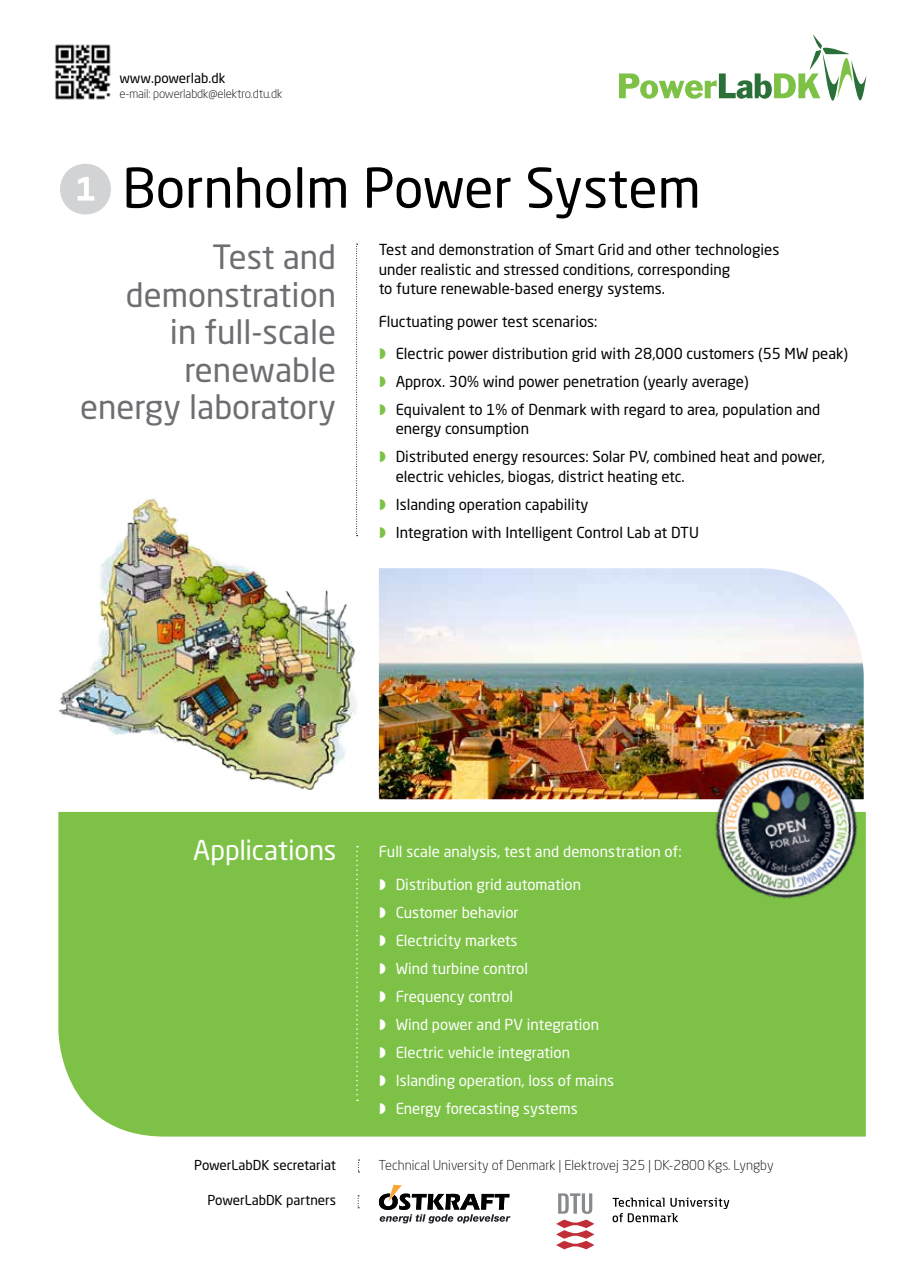
<style>
.page{position:relative;width:902px;height:1272px;background:#fff}
.page>*{position:absolute;margin:0;border:0;box-sizing:border-box;transform-origin:0 0}
.t1{font:54px "Neo Sans Std";color:#000}
.t2{font:33px/37.5px "Neo Sans Std";color:#6d6e71;text-align:right}
.t3{font:27px "Neo Sans Std";letter-spacing:-.005em;color:#fff}
.t4{font:15px/28px "Neo Sans Std";color:#000}
.t5{font:15px/28px "Neo Sans Std";color:#fff}
.t6{font:300 13.5px "Neo Sans Std";color:#000}
.t7{font:13.5px "Neo Sans Std";color:#000}
.t8{font:300 12px "Neo Sans Std";letter-spacing:-.01em;color:#000}
.s1{font-family:"Whitney Index Black Round Bd";color:#d1d3d4}
</style>
<div class="page">
<svg style="left:612px;top:1197px;width:117px;height:25px"></svg>
<svg style="left:558px;top:1193px;width:34px;height:20px"></svg>
<svg style="left:556px;top:1219px;width:38px;height:30px"></svg>
<svg style="left:379px;top:1184px;width:131px;height:39px"></svg>
<svg style="left:619px;top:34px;width:247px;height:67px"></svg>
<img style="left:55px;top:44px;width:56px;height:56px">
<div style="left:58px;top:812px;width:807px;height:324px;background:#7dc246"></div>
<svg style="left:356px;top:244px;width:1px;height:252px"></svg>
<svg style="left:356px;top:846px;width:2px;height:255px"></svg>
<img style="left:58px;top:497px;width:300px;height:293px">
<img style="left:379px;top:568px;width:484px;height:231px">
<img style="left:697px;top:738px;width:169px;height:176px">
<svg style="left:380px;top:878px;width:5px;height:11px"></svg>
<svg style="left:380px;top:906px;width:5px;height:11px"></svg>
<svg style="left:380px;top:934px;width:5px;height:11px"></svg>
<svg style="left:380px;top:962px;width:5px;height:11px"></svg>
<svg style="left:380px;top:990px;width:5px;height:11px"></svg>
<svg style="left:380px;top:1018px;width:5px;height:11px"></svg>
<svg style="left:380px;top:1046px;width:5px;height:11px"></svg>
<svg style="left:380px;top:1074px;width:5px;height:11px"></svg>
<svg style="left:380px;top:1102px;width:5px;height:11px"></svg>
<p class="t7" style="left:119px;top:70px;width:108px">www.powerlab.dk</p>
<p class="t8" style="left:119px;top:87px;width:165px">e-mail: powerlabdk@elektro.dtu.dk</p>
<h1 class="t1" style="left:58px;top:155px;width:644px"><span class="s1">1</span> Bornholm Power System</h1>
<h2 class="t2" style="left:80px;top:238px;width:257px">Test and demonstration<br>in full-scale renewable energy laboratory</h2>
<p class="t4" style="left:378px;top:240px;width:402px;line-height:19.5px">Test and demonstration of Smart Grid and other technologies under realistic and stressed conditions, corresponding<br>to future renewable-based energy systems.</p>
<p class="t4" style="left:395px;top:304px;width:454px;line-height:32.2px;text-indent:-17px">Fluctuating power test scenarios:<br>Electric power distribution grid with 28,000 customers (55 MW peak)</p>
<p class="t4" style="left:395px;top:367px;width:426px">Approx. 30% wind power penetration (yearly average)<br>Equivalent to 1% of Denmark with regard to area, population and</p>
<p class="t4" style="left:395px;top:414px;width:431px">energy consumption<br>Distributed energy resources: Solar PV, combined heat and power,</p>
<p class="t4" style="left:395px;top:462px;width:305px">electric vehicles, biogas, district heating etc.<br>Islanding operation capability<br>Integration with Intelligent Control Lab at DTU</p>
<h3 class="t3" style="left:193px;top:833px;width:145px">Applications</h3>
<p class="t5" style="left:395px;top:835px;width:287px;line-height:32.2px;text-indent:-17px">Full scale analysis, test and demonstration of:<br>Distribution grid automation</p>
<p class="t5" style="left:395px;top:897px;width:220px">Customer behavior<br>Electricity markets<br>Wind turbine control<br>Frequency control<br>Wind power and PV integration<br>Electric vehicle integration<br>Islanding operation, loss of mains<br>Energy forecasting systems</p>
<p class="t7" style="left:194px;top:1156px;width:143px">PowerLabDK secretariat</p>
<p class="t6" style="left:378px;top:1156px;width:396px">Technical University of Denmark | Elektrovej 325 | DK-2800 Kgs. Lyngby</p>
<p class="t7" style="left:207px;top:1191px;width:130px">PowerLabDK partners</p>
</div>
